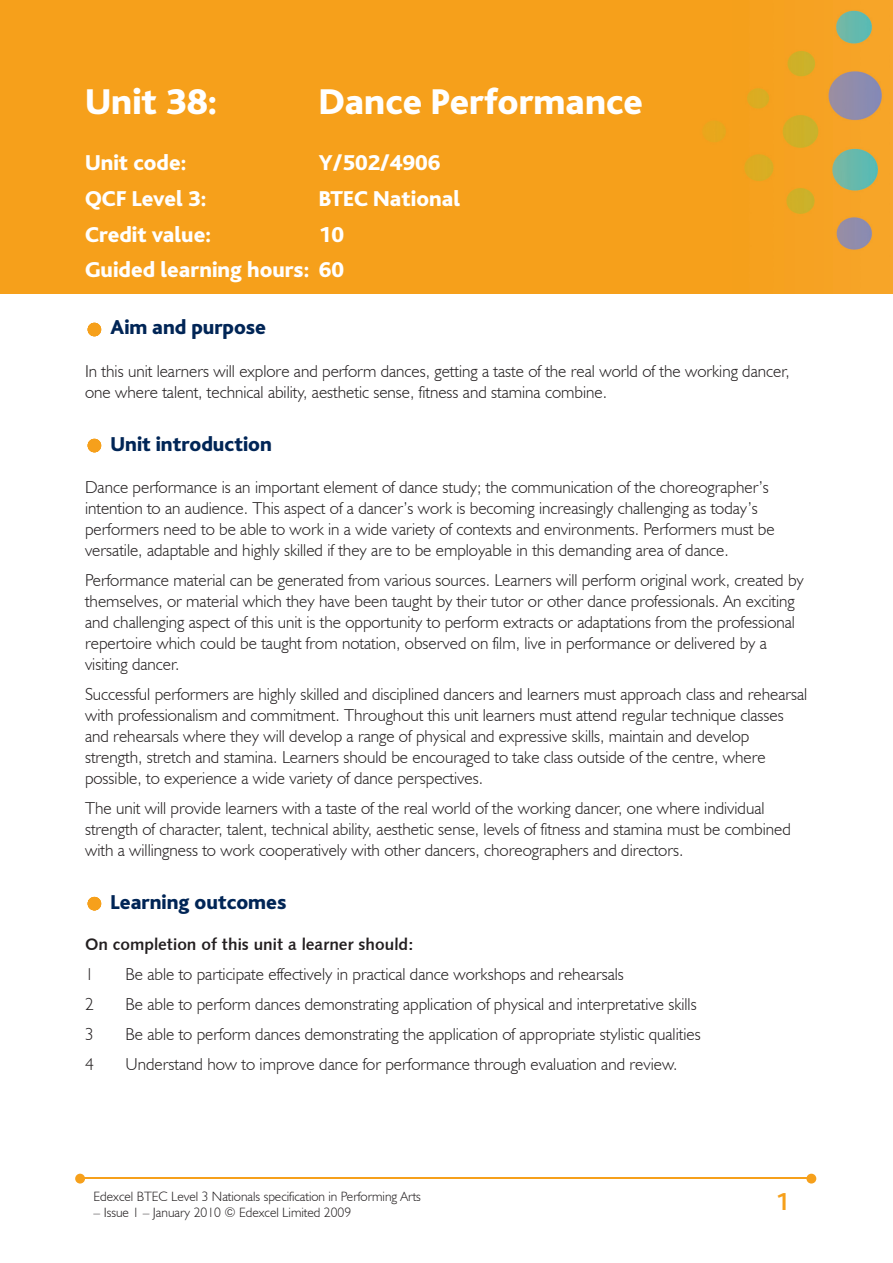
<style>
.page{position:relative;width:893px;height:1263px;background:#fff}
.page>*{position:absolute;margin:0;border:0;box-sizing:border-box;transform-origin:0 0}
.t1{font:800 37.5px "Bliss";color:#fff}
.t2{font:700 25.5px "Bliss";color:#f6a01b}
.t3{font:800 22.5px/35.7px "Bliss";color:#fff;text-align:right}
.t4{font:800 21px "Bliss";color:#002556}
.t5{font:300 17.25px/21px "Humanist 521 BT";color:#231f20}
.t6{font:16.5px "Humanist 531 BT Bold A";color:#231f20}
.t7{font:300 13.5px "Humanist 521 BT";color:#231f20}
</style>
<div class="page">
<img style="left:0;top:0;width:893px;height:293px">
<hr style="left:84px;top:1178px;width:727px;height:1px;background:#f6a01b">
<svg style="left:806px;top:1174px;width:10px;height:9px"></svg>
<svg style="left:75px;top:1174px;width:10px;height:9px"></svg>
<svg style="left:88px;top:323px;width:13px;height:13px"></svg>
<svg style="left:88px;top:439px;width:13px;height:13px"></svg>
<svg style="left:88px;top:897px;width:13px;height:13px"></svg>
<h1 class="t1" style="left:85px;top:82px;width:134px">Unit 38:</h1>
<h1 class="t1" style="left:319px;top:82px;width:325px">Dance Performance</h1>
<h3 class="t3" style="left:85px;top:146px;width:103px">Unit code:</h3>
<h3 class="t3" style="left:319px;top:146px;width:123px">Y/502/4906</h3>
<h3 class="t3" style="left:85px;top:181px;width:123px">QCF Level 3:</h3>
<h3 class="t3" style="left:319px;top:181px;width:143px">BTEC National</h3>
<h3 class="t3" style="left:85px;top:217px;width:128px">Credit value:</h3>
<h3 class="t3" style="left:85px;top:217px;width:261px">10<br>Guided learning hours: 60</h3>
<p class="t4" style="left:111px;top:317px;width:157px">Aim and purpose</p>
<p class="t5" style="left:85px;top:360px;width:706px">In this unit learners will explore and perform dances, getting a taste of the real world of the working dancer, one where talent, technical ability, aesthetic sense, fitness and stamina combine.</p>
<p class="t4" style="left:111px;top:433px;width:163px">Unit introduction</p>
<p class="t5" style="left:85px;top:476px;width:691px">Dance performance is an important element of dance study; the communication of the choreographer’s intention to an audience. This aspect of a dancer’s work is becoming increasingly challenging as today’s performers need to be able to work in a wide variety of contexts and environments. Performers must be versatile, adaptable and highly skilled if they are to be employable in this demanding area of dance.</p>
<p class="t5" style="left:85px;top:569px;width:720px">Performance material can be generated from various sources. Learners will perform original work, created by themselves, or material which they have been taught by their tutor or other dance professionals. An exciting and challenging aspect of this unit is the opportunity to perform extracts or adaptations from the professional repertoire which could be taught from notation, observed on film, live in performance or delivered by a visiting dancer.</p>
<p class="t5" style="left:85px;top:683px;width:724px">Successful performers are highly skilled and disciplined dancers and learners must approach class and rehearsal with professionalism and commitment. Throughout this unit learners must attend regular technique classes and rehearsals where they will develop a range of physical and expressive skills, maintain and develop strength, stretch and stamina. Learners should be encouraged to take class outside of the centre, where possible, to experience a wide variety of dance perspectives.</p>
<p class="t5" style="left:85px;top:797px;width:707px">The unit will provide learners with a taste of the real world of the working dancer, one where individual strength of character, talent, technical ability, aesthetic sense, levels of fitness and stamina must be combined with a willingness to work cooperatively with other dancers, choreographers and directors.</p>
<p class="t4" style="left:111px;top:891px;width:177px">Learning outcomes</p>
<p class="t6" style="left:85px;top:934px;width:330px">On completion of this unit a learner should:</p>
<p class="t5" style="left:85px;top:963px;width:10px">1</p>
<p class="t5" style="left:125px;top:963px;width:500px">Be able to participate effectively in practical dance workshops and rehearsals</p>
<p class="t5" style="left:85px;top:993px;width:10px">2</p>
<p class="t5" style="left:125px;top:993px;width:573px">Be able to perform dances demonstrating application of physical and interpretative skills</p>
<p class="t5" style="left:85px;top:1023px;width:10px">3</p>
<p class="t5" style="left:125px;top:1023px;width:577px">Be able to perform dances demonstrating the application of appropriate stylistic qualities</p>
<p class="t5" style="left:85px;top:1053px;width:10px">4</p>
<p class="t5" style="left:125px;top:1053px;width:554px">Understand how to improve dance for performance through evaluation and review.</p>
<p class="t7" style="left:94px;top:1188px;width:329px">Edexcel BTEC Level 3 Nationals specification in Performing Arts</p>
<p class="t7" style="left:94px;top:1204px;width:259px">– Issue 1 – January 2010 © Edexcel Limited 2009</p>
<h2 class="t2" style="left:775px;top:1189px;width:15px">1</h2>
</div>
